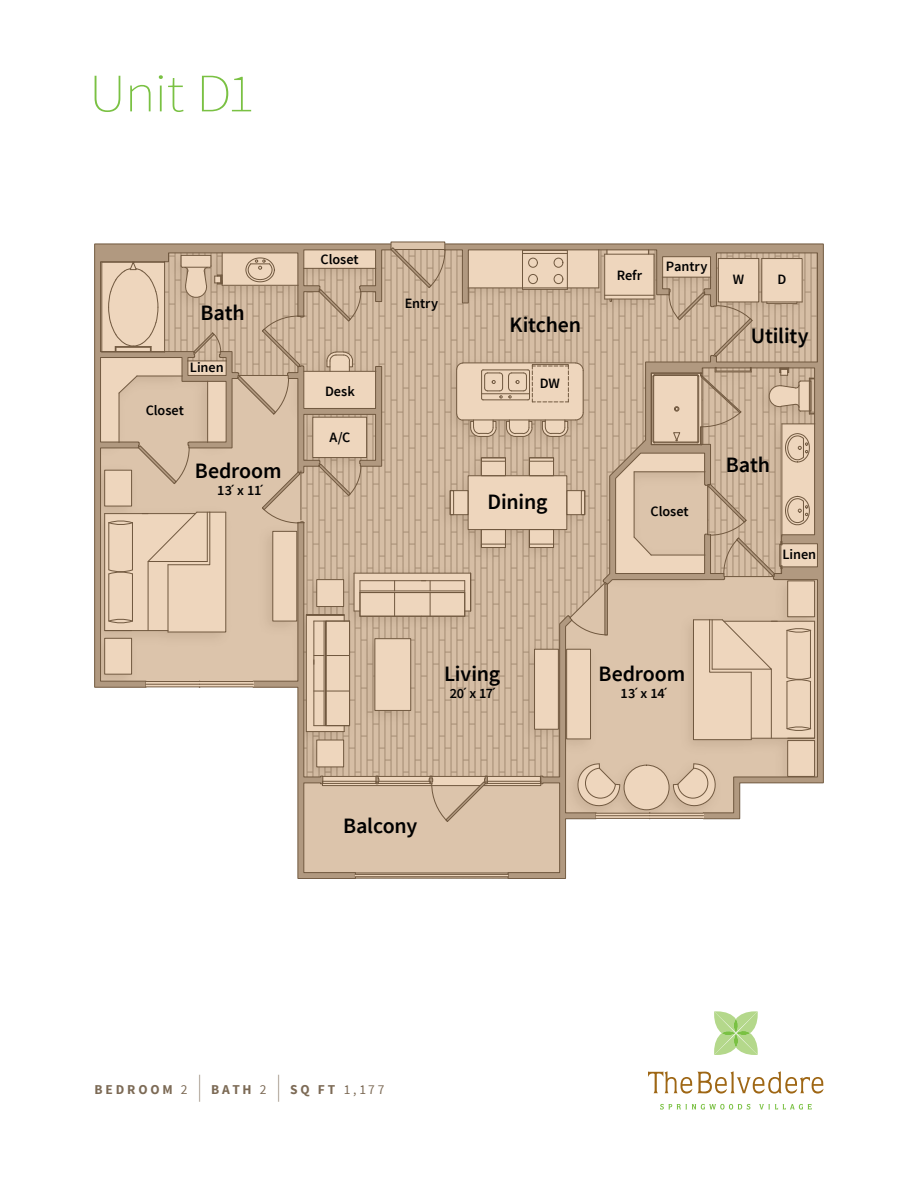
<style>
.page{position:relative;width:918px;height:1188px;background:#fff}
.page>*{position:absolute;margin:0;border:0;box-sizing:border-box;transform-origin:0 0}
.t1{font:200 54px "Source Sans Pro";letter-spacing:-.025em;color:#7ac143;scale:1.1 1}
.t2{font:600 21.9px "Source Sans Pro";letter-spacing:-.01em;color:#000}
.t3{font:600 14.25px "Source Sans Pro";letter-spacing:-.005em;color:#000}
.t4{font:700 13.5px "Source Sans Pro";letter-spacing:.21em;color:#7c6a55}
.s1{font-weight:400}
.s2{font-weight:400;font-size:27px}
</style>
<div class="page">
<svg style="left:714px;top:1011px;width:44px;height:44px"></svg>
<svg style="left:660px;top:1104px;width:90px;height:6px"></svg>
<svg style="left:759px;top:1104px;width:53px;height:6px"></svg>
<svg style="left:648px;top:1071px;width:176px;height:23px"></svg>
<svg style="left:95px;top:242px;width:729px;height:637px;background:#d6c1ab"></svg>
<h1 class="t1" style="left:89px;top:61px;width:152px">Unit D1</h1>
<h2 class="t2" style="left:201px;top:299px;width:46px">Bath</h2>
<p class="t3" style="left:190px;top:358px;width:35px">Linen</p>
<p class="t3" style="left:146px;top:401px;width:40px">Closet</p>
<h2 class="t2" style="left:195px;top:457px;width:88px">Bedroom</h2>
<p class="t3" style="left:217px;top:481px;width:50px">13´ x 11´</p>
<p class="t3" style="left:321px;top:250px;width:40px">Closet</p>
<p class="t3" style="left:325px;top:383px;width:31px">Desk</p>
<p class="t3" style="left:329px;top:428px;width:22px">A/C</p>
<p class="t3" style="left:405px;top:294px;width:35px">Entry</p>
<h2 class="t2" style="left:510px;top:311px;width:73px">Kitchen</h2>
<p class="t3" style="left:540px;top:375px;width:22px">DW</p>
<h2 class="t2" style="left:488px;top:488px;width:62px">Dining</h2>
<p class="t3" style="left:666px;top:258px;width:43px">Pantry</p>
<p class="t3" style="left:617px;top:266px;width:27px">Refr</p>
<p class="t3" style="left:733px;top:270px;width:13px">W</p>
<p class="t3" style="left:777px;top:270px;width:10px">D</p>
<h2 class="t2" style="left:751px;top:322px;width:59px">Utility</h2>
<p class="t3" style="left:651px;top:502px;width:40px">Closet</p>
<h2 class="t2" style="left:726px;top:451px;width:46px">Bath</h2>
<p class="t3" style="left:783px;top:546px;width:35px">Linen</p>
<h2 class="t2" style="left:444px;top:660px;width:58px">Living</h2>
<p class="t3" style="left:450px;top:684px;width:50px">20´ x 17´</p>
<h2 class="t2" style="left:599px;top:660px;width:88px">Bedroom</h2>
<p class="t3" style="left:621px;top:684px;width:50px">13´ x 14´</p>
<h2 class="t2" style="left:343px;top:812px;width:76px">Balcony</h2>
<p class="t4" style="left:94px;top:1080px;width:292px">BEDROOM <span class="s1">2</span> <span class="s2">|</span> BATH <span class="s1">2</span> <span class="s2">|</span> SQ FT <span class="s1">1,177</span></p>
</div>
